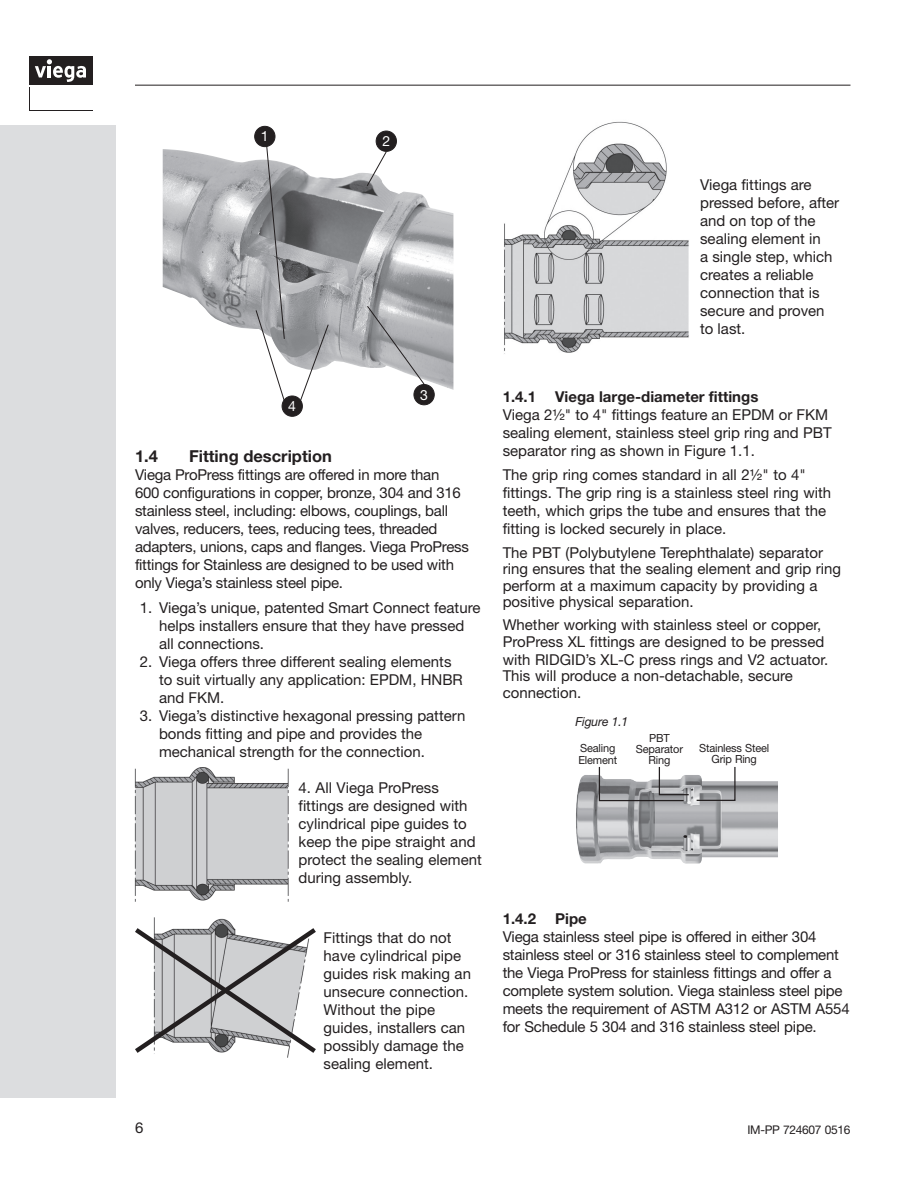
<style>
.page{position:relative;width:918px;height:1188px;background:#fff}
.page>*{position:absolute;margin:0;border:0;box-sizing:border-box;transform-origin:0 0}
.t1{font:700 16.5px "Helvetica Neue LT Std";color:#231f20}
.t2{font:15px/18px "Helvetica Neue LT Std";color:#231f20}
.t3{font:700 15px "Helvetica Neue LT Std";color:#231f20}
.t4{font:14.1px "Helvetica Neue LT Std";color:#fff}
.t5{font:italic 12.45px "Helvetica Neue LT Std";letter-spacing:-.015em;color:#231f20}
.t6{font:12px "Helvetica Neue LT Std";letter-spacing:-.025em;color:#231f20}
.t7{font:11.25px/11.2px "Helvetica Neue LT Std";letter-spacing:-.015em;color:#231f20;text-align:center}
</style>
<div class="page">
<div style="left:0;top:125px;width:116px;height:973px;background:#dcdddf"></div>
<div style="left:29px;top:56px;width:64px;height:28px;background:#231f20"></div>
<svg style="left:35px;top:59px;width:51px;height:23px"></svg>
<div style="left:29px;top:87px;width:64px;height:23px;background:#231f20"></div>
<div style="left:30px;top:87px;width:63px;height:23px;background:#fff"></div>
<hr style="left:135px;top:85px;width:715px;height:1px;background:#231f20">
<img style="left:153px;top:918px;width:135px;height:140px">
<svg style="left:135px;top:924px;width:181px;height:133px"></svg>
<img style="left:134px;top:768px;width:155px;height:134px">
<img style="left:163px;top:149px;width:290px;height:241px">
<div style="left:376px;top:131px;width:20px;height:20px;background:#231f20;border-radius:50%"></div>
<div style="left:376px;top:131px;width:21px;height:21px;border:1px solid #231f20;border-radius:50%"></div>
<div style="left:414px;top:385px;width:20px;height:20px;background:#231f20;border-radius:50%"></div>
<div style="left:414px;top:384px;width:21px;height:21px;border:1px solid #231f20;border-radius:50%"></div>
<svg style="left:367px;top:305px;width:58px;height:80px"></svg>
<svg style="left:366px;top:151px;width:21px;height:36px"></svg>
<svg style="left:298px;top:324px;width:31px;height:79px"></svg>
<svg style="left:255px;top:129px;width:32px;height:279px"></svg>
<div style="left:255px;top:126px;width:20px;height:21px;background:#231f20;border-radius:50%"></div>
<div style="left:254px;top:126px;width:21px;height:21px;border:1px solid #231f20;border-radius:50%"></div>
<div style="left:282px;top:396px;width:20px;height:20px;background:#231f20;border-radius:50%"></div>
<div style="left:282px;top:396px;width:21px;height:21px;border:1px solid #231f20;border-radius:50%"></div>
<img style="left:504px;top:121px;width:185px;height:233px">
<img style="left:576px;top:775px;width:202px;height:89px">
<svg style="left:598px;top:767px;width:138px;height:35px"></svg>
<p class="t4" style="left:261px;top:128px;width:9px">1</p>
<p class="t4" style="left:382px;top:133px;width:9px">2</p>
<p class="t2" style="left:700px;top:176px;width:141px">Viega fittings are pressed before, after and on top of the sealing element in<br>a single step, which creates a reliable connection that is secure and proven to last.</p>
<p class="t4" style="left:288px;top:398px;width:9px">4</p>
<p class="t4" style="left:420px;top:386px;width:9px">3</p>
<p class="t1" style="left:135px;top:446px;width:24px">1.4</p>
<p class="t1" style="left:189px;top:446px;width:144px">Fitting description</p>
<p class="t2" style="left:135px;top:466px;width:336px">Viega ProPress fittings are offered in more than<br>600 configurations in copper, bronze, 304 and 316 stainless steel, including: elbows, couplings, ball valves, reducers, tees, reducing tees, threaded adapters, unions, caps and flanges. Viega ProPress fittings for Stainless are designed to be used with only Viega’s stainless steel pipe.</p>
<p class="t2" style="left:159px;top:598px;width:323px;text-indent:-19px">1. Viega’s unique, patented Smart Connect feature helps installers ensure that they have pressed all connections.</p>
<p class="t2" style="left:159px;top:652px;width:305px;text-indent:-19px">2. Viega offers three different sealing elements to suit virtually any application: EPDM, HNBR and FKM.</p>
<p class="t2" style="left:159px;top:706px;width:308px;text-indent:-19px">3. Viega’s distinctive hexagonal pressing pattern bonds fitting and pipe and provides the mechanical strength for the connection.</p>
<p class="t2" style="left:299px;top:778px;width:185px">4. All Viega ProPress fittings are designed with cylindrical pipe guides to keep the pipe straight and protect the sealing element during assembly.</p>
<p class="t2" style="left:324px;top:929px;width:149px">Fittings that do not have cylindrical pipe guides risk making an unsecure connection.<br>Without the pipe guides, installers can possibly damage the sealing element.</p>
<p class="t3" style="left:503px;top:387px;width:35px">1.4.1</p>
<p class="t3" style="left:555px;top:387px;width:205px">Viega large-diameter fittings</p>
<p class="t2" style="left:503px;top:405px;width:330px">Viega 2½" to 4" fittings feature an EPDM or FKM sealing element, stainless steel grip ring and PBT separator ring as shown in Figure 1.1.</p>
<p class="t2" style="left:503px;top:466px;width:330px">The grip ring comes standard in all 2½" to 4" fittings. The grip ring is a stainless steel ring with teeth, which grips the tube and ensures that the fitting is locked securely in place.</p>
<p class="t2" style="left:503px;top:544px;width:340px;line-height:16.5px">The PBT (Polybutylene Terephthalate) separator ring ensures that the sealing element and grip ring perform at a maximum capacity by providing a positive physical separation.</p>
<p class="t2" style="left:503px;top:617px;width:323px;line-height:16.5px">Whether working with stainless steel or copper,<br>ProPress XL fittings are designed to be pressed</p>
<p class="t2" style="left:503px;top:651px;width:327px;line-height:16.5px">with RIDGID’s XL-C press rings and V2 actuator.<br>This will produce a non-detachable, secure connection.</p>
<p class="t5" style="left:576px;top:715px;width:54px">Figure 1.1</p>
<p class="t7" style="left:636px;top:732px;width:49px">PBT<br>Separator<br>Ring</p>
<p class="t7" style="left:578px;top:743px;width:40px;text-align:left">Sealing<br>Element</p>
<p class="t7" style="left:699px;top:742px;width:72px">Stainless Steel<br>Grip Ring</p>
<p class="t3" style="left:503px;top:909px;width:35px">1.4.2</p>
<p class="t3" style="left:555px;top:909px;width:33px">Pipe</p>
<p class="t2" style="left:503px;top:927px;width:349px">Viega stainless steel pipe is offered in either 304 stainless steel or 316 stainless steel to complement the Viega ProPress for stainless fittings and offer a complete system solution. Viega stainless steel pipe meets the requirement of ASTM A312 or ASTM A554 for Schedule 5 304 and 316 stainless steel pipe.</p>
<p class="t2" style="left:135px;top:1119px;width:10px">6</p>
<p class="t6" style="left:747px;top:1122px;width:105px">IM-PP 724607 0516</p>
</div>
